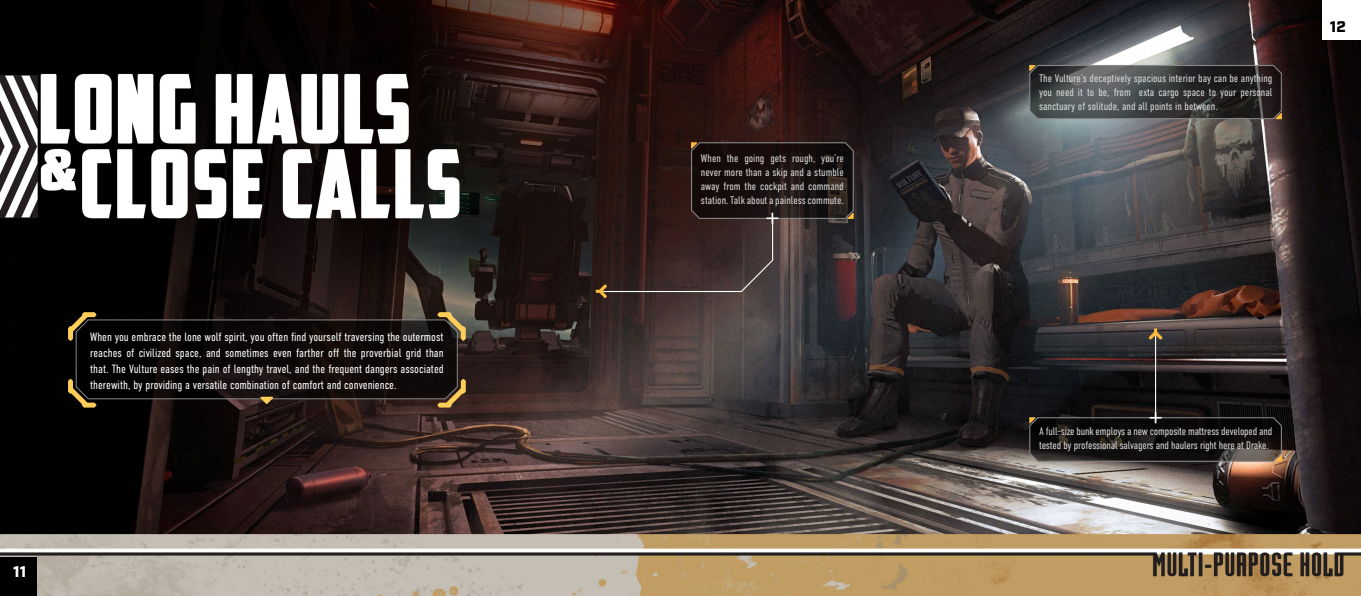
<style>
.page{position:relative;width:1361px;height:596px;background:#fff}
.page>*{position:absolute;margin:0;border:0;box-sizing:border-box;transform-origin:0 0}
.t1{font:900 15.4px "Industry";color:#fff}
.t2{font:900 15.4px "Industry";color:#000}
.t3{font:300 12px/16px "DIN Condensed";color:#fff;text-align:justify}
.t4{font:300 11px/14px "DIN Condensed";letter-spacing:-.015em;color:#dadada;text-align:justify}
</style>
<div class="page">
<img style="left:0;top:0;width:1361px;height:595px">
<div style="left:0;top:557px;width:37px;height:38px;background:#000"></div>
<div style="left:1322px;top:0;width:39px;height:40px;background:#fff"></div>
<hr style="left:1155px;top:333px;width:1px;height:85px;background:#fff">
<svg style="left:1149px;top:328px;width:13px;height:11px"></svg>
<svg style="left:1028px;top:412px;width:254px;height:50px;background:#1d1a18"></svg>
<svg style="left:595px;top:141px;width:259px;height:157px;background:#302220"></svg>
<svg style="left:68px;top:312px;width:398px;height:95px;background:#18120e"></svg>
<svg style="left:1028px;top:64px;width:254px;height:56px;background:#404142"></svg>
<p class="t3" style="left:90px;top:328px;width:355px">When you embrace the lone wolf spirit, you often find yourself traversing the outermost reaches of civilized space, and sometimes even farther off the proverbial grid than that. The Vulture eases the pain of lengthy travel, and the frequent dangers associated therewith, by providing a versatile combination of comfort and convenience.</p>
<h1 class="t1" style="left:13px;top:561px;width:15px">11</h1>
<p class="t4" style="left:701px;top:151px;width:144px">When the going gets rough, you’re never more than a skip and a stumble away from the cockpit and command station. Talk about a painless commute.</p>
<p class="t4" style="left:1039px;top:71px;width:235px">The Vulture’s deceptively spacious interior bay can be anything you need it to be, from exta cargo space to your personal sanctuary of solitude, and all points in between.</p>
<h1 class="t2" style="left:1330px;top:17px;width:17px">12</h1>
<p class="t4" style="left:1039px;top:423px;width:235px">A full-size bunk employs a new composite mattress developed and tested by professional salvagers and haulers right here at Drake.</p>
</div>
